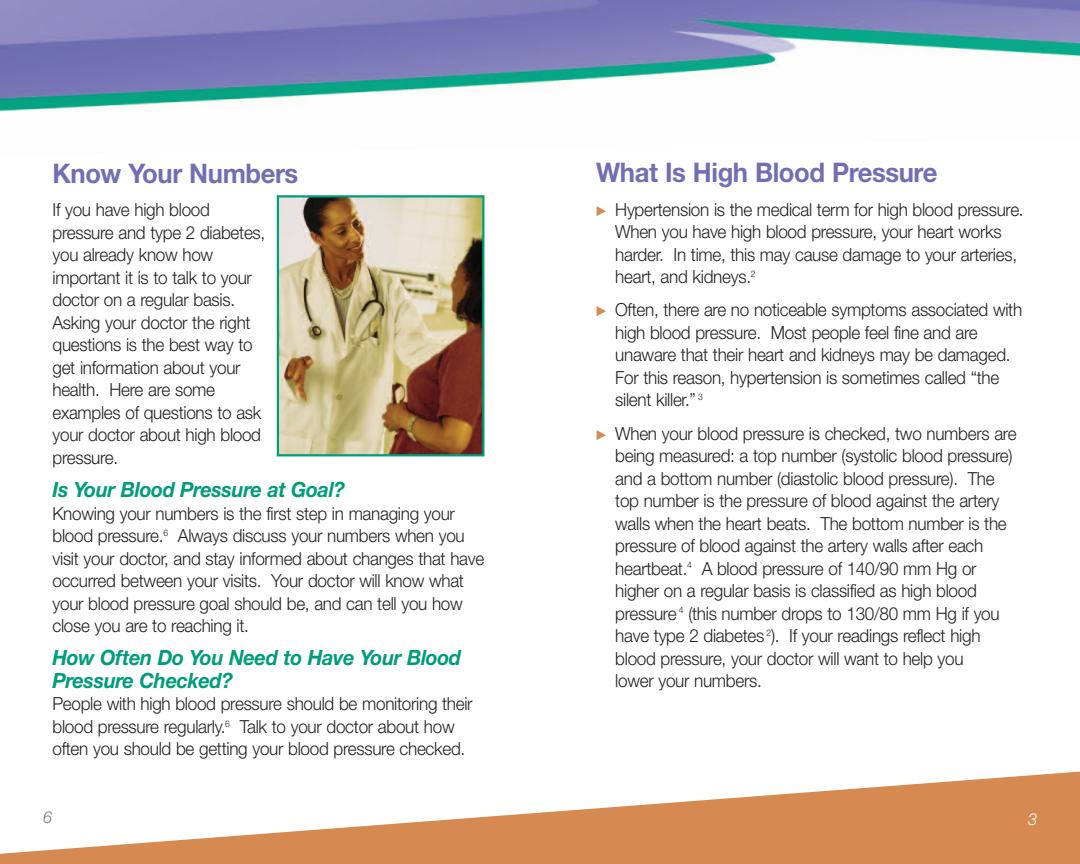
<style>
.page{position:relative;width:1080px;height:864px;background:#fff}
.page>*{position:absolute;margin:0;border:0;box-sizing:border-box;transform-origin:0 0}
.t1{font:700 27px "Helvetica Neue";letter-spacing:-.015em;color:#716eb3;scale:.95 1}
.t2{font:italic 700 21px/22.5px "Helvetica Neue";letter-spacing:-.015em;color:#009c7b;scale:.95 1}
.t3{font:300 18px/22.5px "Helvetica Neue";letter-spacing:-.015em;color:#231f20;scale:.95 1}
.t4{font:italic 300 16.5px "Helvetica Neue";color:#fff}
.t5{font:italic 300 16.5px "Helvetica Neue";color:#76787b}
.s1{font-family:"Mathematical Pi Six";font-weight:400;font-size:13.5px;color:#d68a51}
</style>
<div class="page">
<img style="left:0;top:0;width:1080px;height:112px">
<svg style="left:0;top:771px;width:1080px;height:93px;fill:#d68a51"></svg>
<img style="left:280px;top:198px;width:201px;height:255px">
<div style="left:277px;top:195px;width:207px;height:261px;border:2px solid #009c7b"></div>
<h1 class="t1" style="left:52px;top:157px;width:260px">Know Your Numbers</h1>
<p class="t3" style="left:52px;top:198px;width:225px">If you have high blood pressure and type 2 diabetes, you already know how important it is to talk to your doctor on a regular basis.<br>Asking your doctor the right questions is the best way to get information about your health. Here are some examples of questions to ask your doctor about high blood pressure.</p>
<p class="t2" style="left:52px;top:478px;width:309px">Is Your Blood Pressure at Goal?</p>
<p class="t3" style="left:52px;top:502px;width:456px">Knowing your numbers is the first step in managing your blood pressure.<sup>6</sup> Always discuss your numbers when you visit your doctor, and stay informed about changes that have occurred between your visits. Your doctor will know what your blood pressure goal should be, and can tell you how close you are to reaching it.</p>
<p class="t2" style="left:52px;top:646px;width:432px">How Often Do You Need to Have Your Blood<br>Pressure Checked?</p>
<p class="t3" style="left:52px;top:692px;width:444px">People with high blood pressure should be monitoring their blood pressure regularly.<sup>6</sup> Talk to your doctor about how often you should be getting your blood pressure checked.</p>
<p class="t5" style="left:43px;top:808px;width:11px">6</p>
<h1 class="t1" style="left:596px;top:156px;width:361px">What Is High Blood Pressure</h1>
<p class="t3" style="left:615px;top:198px;width:431px;text-indent:-19px"><span class="s1">-</span> Hypertension is the medical term for high blood pressure.<br>When you have high blood pressure, your heart works harder. In time, this may cause damage to your arteries, heart, and kidneys.<sup>2</sup></p>
<p class="t3" style="left:615px;top:298px;width:430px;text-indent:-19px"><span class="s1">-</span> Often, there are no noticeable symptoms associated with high blood pressure. Most people feel fine and are unaware that their heart and kidneys may be damaged.<br>For this reason, hypertension is sometimes called “the silent killer.” <sup>3</sup></p>
<p class="t3" style="left:615px;top:422px;width:424px;text-indent:-19px"><span class="s1">-</span> When your blood pressure is checked, two numbers are being measured: a top number (systolic blood pressure) and a bottom number (diastolic blood pressure). The top number is the pressure of blood against the artery walls when the heart beats. The bottom number is the pressure of blood against the artery walls after each heartbeat.<sup>4</sup> A blood pressure of 140/90 mm Hg or higher on a regular basis is classified as high blood pressure <sup>4</sup> (this number drops to 130/80 mm Hg if you have type 2 diabetes <sup>2</sup>). If your readings reflect high blood pressure, your doctor will want to help you<br>lower your numbers.</p>
<p class="t4" style="left:1028px;top:809px;width:11px">3</p>
</div>
